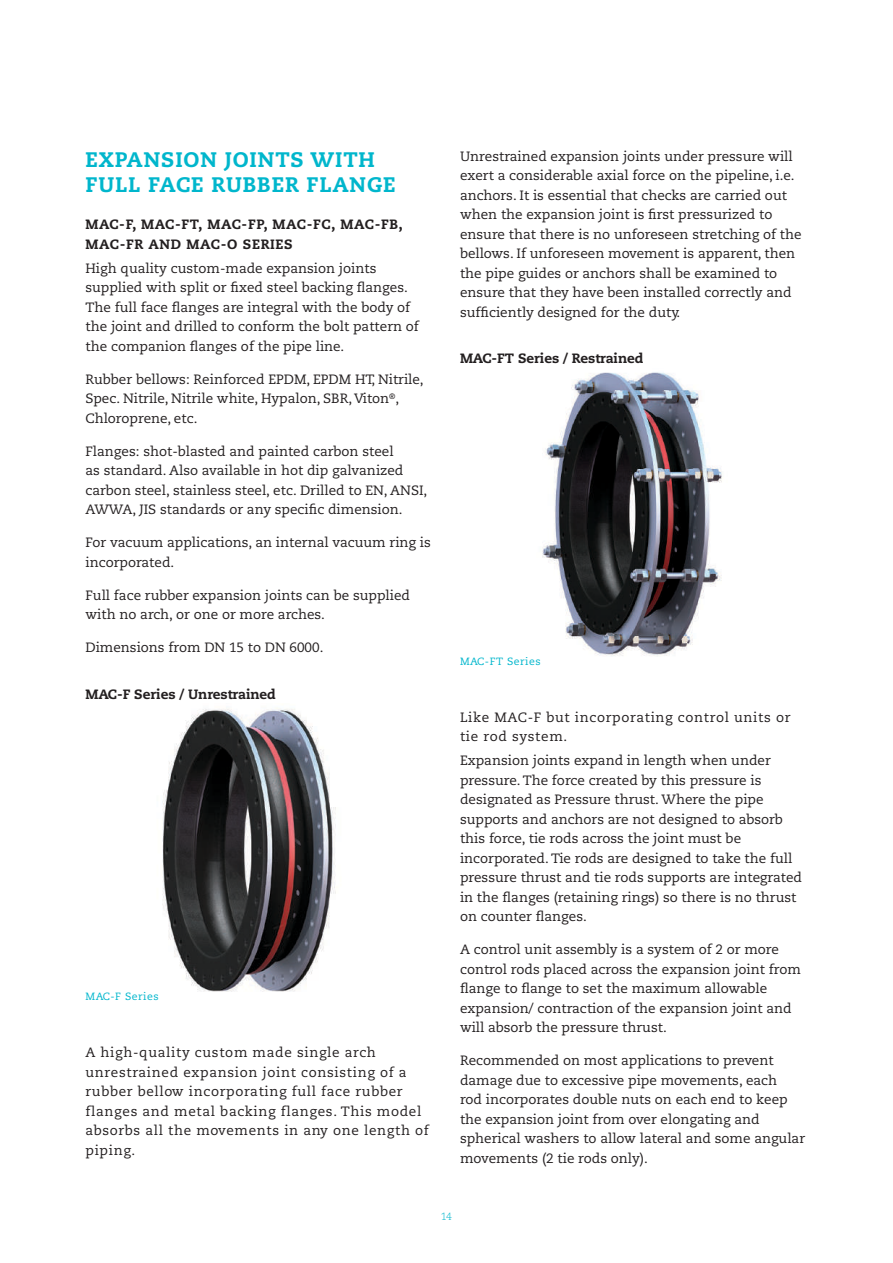
<style>
.page{position:relative;width:893px;height:1263px;background:#fff}
.page>*{position:absolute;margin:0;border:0;box-sizing:border-box;transform-origin:0 0}
.t1{font:800 21px/25.2px "Caecilia LT Std";letter-spacing:.04em;color:#00b6cc}
.t2{font:13.5px/19.5px "Caecilia LT Std";color:#231f20}
.t3{font:13.5px/19.5px "Caecilia LT Std";letter-spacing:.05em;color:#231f20}
.t4{font:800 13.5px/19.5px "Caecilia LT Std";letter-spacing:.05em;color:#231f20}
.t5{font:800 13.5px "Caecilia LT Std";letter-spacing:-.005em;color:#231f20}
.t6{font:10.5px "Caecilia LT Std";letter-spacing:.05em;color:#00b6cc}
.t7{font:300 10.5px "Caecilia LT Std";color:#00b6cc}
</style>
<div class="page">
<img style="left:162px;top:708px;width:174px;height:284px">
<img style="left:542px;top:372px;width:180px;height:284px">
<h1 class="t1" style="left:85px;top:147px;width:312px">EXPANSION JOINTS WITH<br>FULL FACE RUBBER FLANGE</h1>
<p class="t4" style="left:85px;top:215px;width:319px">MAC-F, MAC-FT, MAC-FP, MAC-FC, MAC-FB,<br>MAC-FR AND MAC-O SERIES</p>
<p class="t2" style="left:85px;top:259px;width:335px">High quality custom-made expansion joints supplied with split or fixed steel backing flanges.<br>The full face flanges are integral with the body of the joint and drilled to conform the bolt pattern of the companion flanges of the pipe line.</p>
<p class="t2" style="left:85px;top:370px;width:340px">Rubber bellows: Reinforced EPDM, EPDM HT, Nitrile,<br>Spec. Nitrile, Nitrile white, Hypalon, SBR, Viton<sup>®</sup>,<br>Chloroprene, etc.</p>
<p class="t2" style="left:85px;top:442px;width:343px">Flanges: shot-blasted and painted carbon steel<br>as standard. Also available in hot dip galvanized carbon steel, stainless steel, etc. Drilled to EN, ANSI, AWWA, JIS standards or any specific dimension.</p>
<p class="t2" style="left:85px;top:533px;width:347px">For vacuum applications, an internal vacuum ring is incorporated.</p>
<p class="t2" style="left:85px;top:586px;width:326px">Full face rubber expansion joints can be supplied with no arch, or one or more arches.</p>
<p class="t2" style="left:85px;top:638px;width:239px">Dimensions from DN 15 to DN 6000.</p>
<p class="t5" style="left:85px;top:686px;width:192px">MAC-F Series / Unrestrained</p>
<p class="t6" style="left:85px;top:991px;width:75px">MAC-F Series</p>
<p class="t3" style="left:85px;top:1043px;width:345px">A high-quality custom made single arch unrestrained expansion joint consisting of a rubber bellow incorporating full face rubber flanges and metal backing flanges. This model absorbs all the movements in any one length of piping.</p>
<p class="t2" style="left:460px;top:147px;width:343px">Unrestrained expansion joints under pressure will exert a considerable axial force on the pipeline, i.e. anchors. It is essential that checks are carried out when the expansion joint is first pressurized to ensure that there is no unforeseen stretching of the bellows. If unforeseen movement is apparent, then the pipe guides or anchors shall be examined to ensure that they have been installed correctly and sufficiently designed for the duty.</p>
<p class="t5" style="left:460px;top:350px;width:185px">MAC-FT Series / Restrained</p>
<p class="t6" style="left:460px;top:655px;width:82px">MAC-FT Series</p>
<p class="t3" style="left:460px;top:708px;width:332px">Like MAC-F but incorporating control units or tie rod system.</p>
<p class="t2" style="left:460px;top:751px;width:343px">Expansion joints expand in length when under pressure. The force created by this pressure is designated as Pressure thrust. Where the pipe supports and anchors are not designed to absorb this force, tie rods across the joint must be incorporated. Tie rods are designed to take the full pressure thrust and tie rods supports are integrated in the flanges (retaining rings) so there is no thrust on counter flanges.</p>
<p class="t2" style="left:460px;top:940px;width:342px">A control unit assembly is a system of 2 or more control rods placed across the expansion joint from flange to flange to set the maximum allowable expansion/ contraction of the expansion joint and will absorb the pressure thrust.</p>
<p class="t2" style="left:460px;top:1051px;width:347px">Recommended on most applications to prevent damage due to excessive pipe movements, each<br>rod incorporates double nuts on each end to keep the expansion joint from over elongating and spherical washers to allow lateral and some angular movements (2 tie rods only).</p>
<p class="t7" style="left:441px;top:1211px;width:13px">14</p>
</div>
